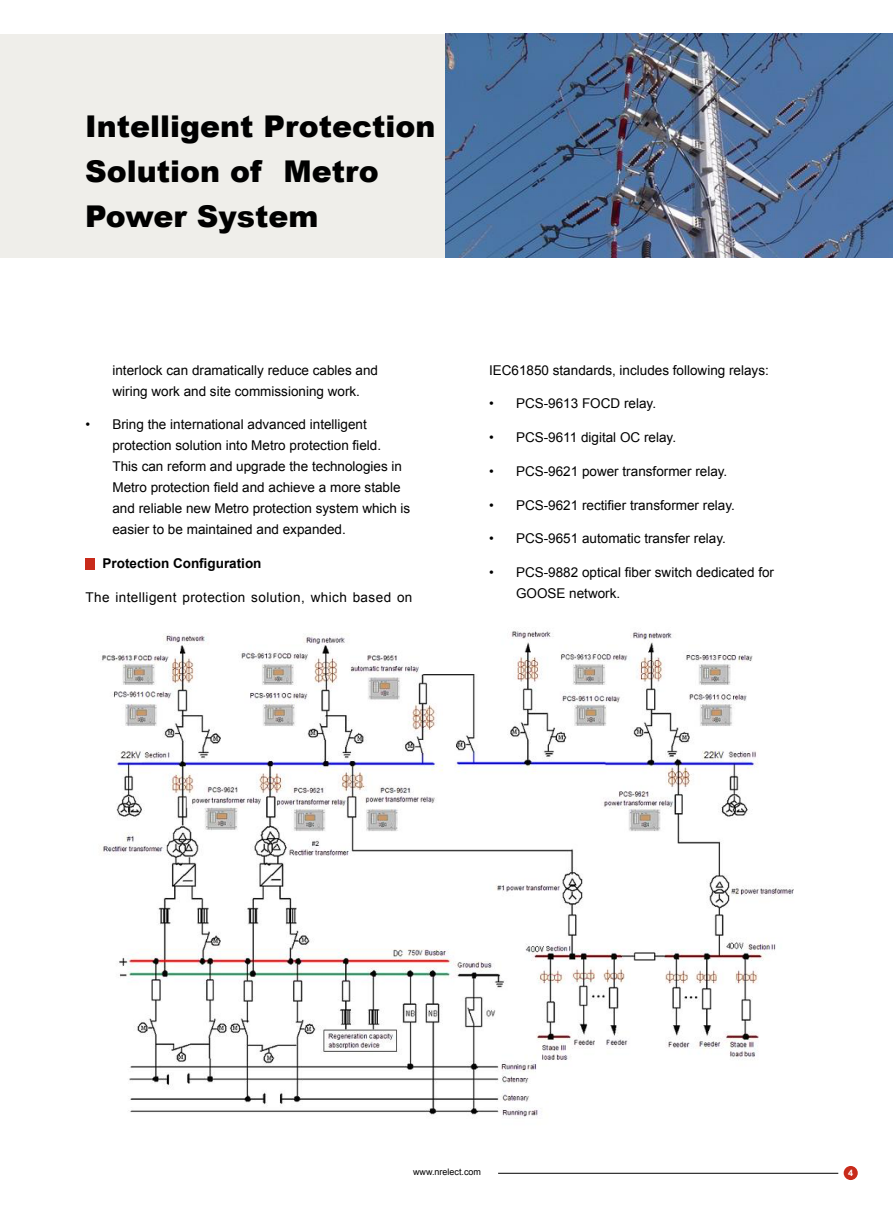
<style>
.page{position:relative;width:893px;height:1212px;background:#fff}
.page>*{position:absolute;margin:0;border:0;box-sizing:border-box;transform-origin:0 0}
.t1{font:900 30px/45px "Arial";color:#000}
.t2{font:13.5px/21px "Arial";color:#000}
.t3{font:13.5px "Arial";letter-spacing:.03em;color:#000}
.t4{font:700 13.5px "Arial";color:#000}
.t5{font:9px "Arial";color:#000}
.t6{font:700 9px "Arial";color:#fff}
</style>
<div class="page">
<hr style="left:498px;top:1173px;width:340px;height:1px;background:#000">
<div style="left:844px;top:1166px;width:14px;height:14px;background:#c82b1b;border-radius:50%"></div>
<div style="left:0;top:34px;width:482px;height:223px;background:#efeeea"></div>
<img style="left:446px;top:33px;width:447px;height:225px">
<div style="left:85px;top:558px;width:10px;height:12px;background:#c82b1b"></div>
<img style="left:101px;top:631px;width:693px;height:488px">
<h1 class="t1" style="left:85px;top:103px;width:352px">Intelligent Protection<br>Solution of Metro<br>Power System</h1>
<p class="t2" style="left:112px;top:359px;width:267px">interlock can dramatically reduce cables and wiring work and site commissioning work.</p>
<p class="t2" style="left:112px;top:414px;width:299px;text-indent:-27px">• Bring the international advanced intelligent protection solution into Metro protection field.<br>This can reform and upgrade the technologies in Metro protection field and achieve a more stable and reliable new Metro protection system which is easier to be maintained and expanded.</p>
<p class="t4" style="left:103px;top:554px;width:161px">Protection Configuration</p>
<p class="t3" style="left:85px;top:588px;width:328px">The intelligent protection solution, which based on</p>
<p class="t2" style="left:489px;top:359px;width:281px">IEC61850 standards, includes following relays:</p>
<p class="t2" style="left:489px;top:393px;width:169px">• PCS-9613 FOCD relay.</p>
<p class="t2" style="left:489px;top:427px;width:189px">• PCS-9611 digital OC relay.</p>
<p class="t2" style="left:489px;top:461px;width:240px">• PCS-9621 power transformer relay.</p>
<p class="t2" style="left:489px;top:494px;width:247px">• PCS-9621 rectifier transformer relay.</p>
<p class="t2" style="left:489px;top:528px;width:238px">• PCS-9651 automatic transfer relay.</p>
<p class="t2" style="left:516px;top:562px;width:260px;text-indent:-27px">• PCS-9882 optical fiber switch dedicated for<br>GOOSE network.</p>
<p class="t5" style="left:413px;top:1166px;width:70px">www.nrelect.com</p>
<p class="t6" style="left:848px;top:1166px;width:7px">4</p>
</div>
